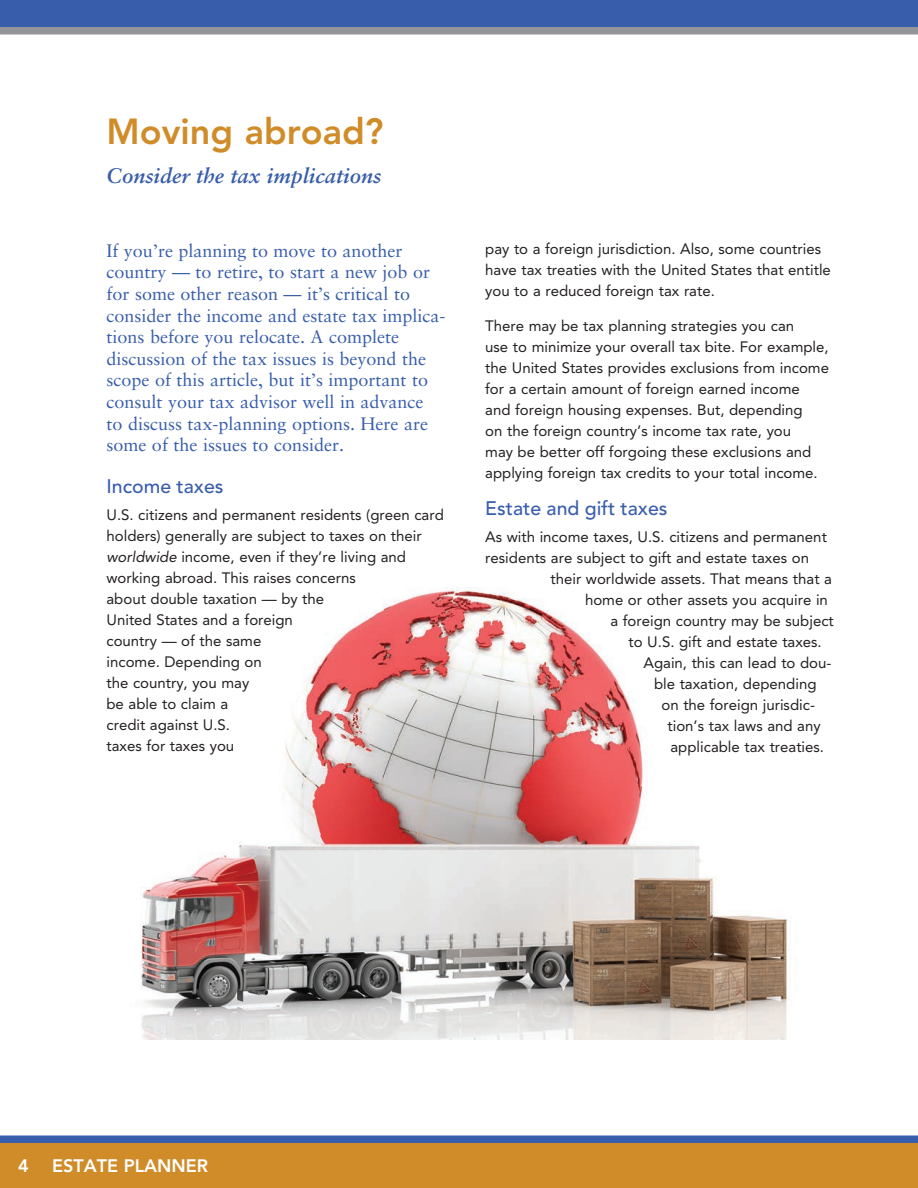
<style>
.page{position:relative;width:918px;height:1188px;background:#fff}
.page>*{position:absolute;margin:0;border:0;box-sizing:border-box;transform-origin:0 0}
.t1{font:800 36px "Avenir LT Std";color:#d08c29}
.t2{font:italic 700 21px "Sabon LT Std";color:#385dab}
.t3{font:500 19.5px "Avenir LT Std";color:#385dab}
.t4{font:18px/21.6px "Sabon LT Std";color:#385dab}
.t5{font:800 18px "Avenir LT Std";color:#fff}
.t6{font:15px/21px "Avenir LT Std";color:#231f20}
.s1{font-style:italic}
</style>
<div class="page">
<img style="left:140px;top:588px;width:651px;height:451px">
<div style="left:0;top:0;width:918px;height:27px;background:#385dab"></div>
<div style="left:0;top:27px;width:918px;height:7px;background:#939598"></div>
<div style="left:0;top:1136px;width:918px;height:7px;background:#385dab"></div>
<div style="left:0;top:1143px;width:918px;height:45px;background:#d08c29"></div>
<h1 class="t1" style="left:106px;top:110px;width:279px">Moving abroad?</h1>
<h2 class="t2" style="left:106px;top:163px;width:276px">Consider the tax implications</h2>
<p class="t4" style="left:107px;top:240px;width:341px">If you’re planning to move to another country — to retire, to start a new job or for some other reason — it’s critical to consider the income and estate tax implica&shy;tions before you relocate. A complete discussion of the tax issues is beyond the scope of this article, but it’s important to consult your tax advisor well in advance<br>to discuss tax-planning options. Here are some of the issues to consider.</p>
<h3 class="t3" style="left:106px;top:475px;width:119px">Income taxes</h3>
<p class="t6" style="left:106px;top:504px;width:339px">U.S. citizens and permanent residents (green card holders) generally are subject to taxes on their <span class="s1">worldwide</span> income, even if they’re living and working abroad. This raises concerns<br>about double taxation — by the<br>United States and a foreign<br>country — of the same<br>income. Depending on<br>the country, you may<br>be able to claim a<br>credit against U.S.<br>taxes for taxes you</p>
<p class="t6" style="left:485px;top:239px;width:347px">pay to a foreign jurisdiction. Also, some countries have tax treaties with the United States that entitle you to a reduced foreign tax rate.</p>
<p class="t6" style="left:485px;top:315px;width:345px">There may be tax planning strategies you can<br>use to minimize your overall tax bite. For example, the United States provides exclusions from income for a certain amount of foreign earned income<br>and foreign housing expenses. But, depending<br>on the foreign country’s income tax rate, you<br>may be better off forgoing these exclusions and applying foreign tax credits to your total income.</p>
<h3 class="t3" style="left:485px;top:497px;width:184px">Estate and gift taxes</h3>
<p class="t6" style="left:485px;top:526px;width:343px">As with income taxes, U.S. citizens and permanent</p>
<p class="t6" style="left:485px;top:547px;width:325px">residents are subject to gift and estate taxes on</p>
<p class="t6" style="left:550px;top:568px;width:283px">their worldwide assets. That means that a</p>
<p class="t6" style="left:585px;top:589px;width:244px">home or other assets you acquire in</p>
<p class="t6" style="left:610px;top:610px;width:225px">a foreign country may be subject</p>
<p class="t6" style="left:628px;top:631px;width:195px">to U.S. gift and estate taxes.</p>
<p class="t6" style="left:644px;top:652px;width:190px">Again, this can lead to dou-</p>
<p class="t6" style="left:654px;top:673px;width:164px">ble taxation, depending</p>
<p class="t6" style="left:662px;top:694px;width:155px">on the foreign jurisdic-</p>
<p class="t6" style="left:668px;top:715px;width:155px">tion’s tax laws and any</p>
<p class="t6" style="left:670px;top:736px;width:155px">applicable tax treaties.</p>
<p class="t5" style="left:18px;top:1155px;width:12px">4</p>
<p class="t5" style="left:52px;top:1155px;width:158px">ESTATE PLANNER</p>
</div>
